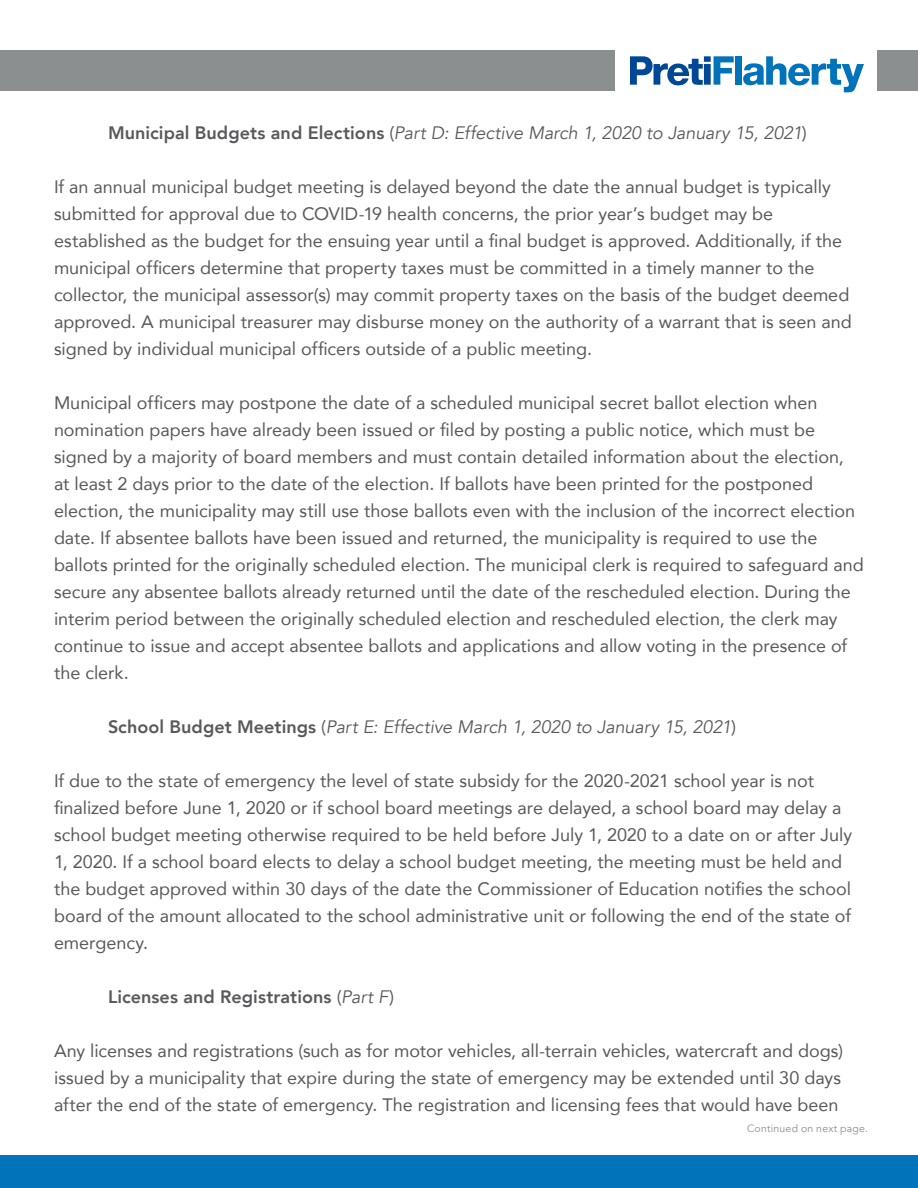
<style>
.page{position:relative;width:918px;height:1188px;background:#fff}
.page>*{position:absolute;margin:0;border:0;box-sizing:border-box;transform-origin:0 0}
.t1{font:18px/27px "Avenir";color:#58595b}
.t2{font:italic 18px "Avenir";letter-spacing:-.005em;color:#58595b}
.t3{font:800 18px "Avenir";letter-spacing:.005em;color:#58595b}
.t4{font:10.5px "Avenir";letter-spacing:.02em;color:#8c8f90}
.s1{font-weight:800;font-style:normal}
.s2{font-style:normal}
.s3{font-weight:400}
.s4{font-weight:400;font-style:italic}
</style>
<div class="page">
<div style="left:0;top:1156px;width:918px;height:32px;background:#0073bb"></div>
<div style="left:0;top:50px;width:614px;height:41px;background:#8c8f90"></div>
<div style="left:878px;top:50px;width:40px;height:41px;background:#8c8f90"></div>
<svg style="left:630px;top:56px;width:104px;height:30px"></svg>
<div style="left:735px;top:56px;width:6px;height:29px;background:#0073bb"></div>
<svg style="left:743px;top:56px;width:121px;height:36px"></svg>
<p class="t2" style="left:108px;top:122px;width:700px"><span class="s1">Municipal Budgets and Elections</span> <span class="s2">(</span>Part D: Effective March 1, 2020 to January 15, 2021<span class="s2">)</span></p>
<p class="t1" style="left:54px;top:172px;width:799px">If an annual municipal budget meeting is delayed beyond the date the annual budget is typically submitted for approval due to COVID-19 health concerns, the prior year’s budget may be established as the budget for the ensuing year until a final budget is approved. Additionally, if the municipal officers determine that property taxes must be committed in a timely manner to the collector, the municipal assessor(s) may commit property taxes on the basis of the budget deemed approved. A municipal treasurer may disburse money on the authority of a warrant that is seen and signed by individual municipal officers outside of a public meeting.</p>
<p class="t1" style="left:54px;top:388px;width:811px">Municipal officers may postpone the date of a scheduled municipal secret ballot election when nomination papers have already been issued or filed by posting a public notice, which must be signed by a majority of board members and must contain detailed information about the election,<br>at least 2 days prior to the date of the election. If ballots have been printed for the postponed election, the municipality may still use those ballots even with the inclusion of the incorrect election date. If absentee ballots have been issued and returned, the municipality is required to use the ballots printed for the originally scheduled election. The municipal clerk is required to safeguard and secure any absentee ballots already returned until the date of the rescheduled election. During the interim period between the originally scheduled election and rescheduled election, the clerk may continue to issue and accept absentee ballots and applications and allow voting in the presence of the clerk.</p>
<p class="t2" style="left:108px;top:716px;width:630px"><span class="s1">School Budget Meetings</span> <span class="s2">(</span>Part E: Effective March 1, 2020 to January 15, 2021<span class="s2">)</span></p>
<p class="t1" style="left:54px;top:766px;width:800px">If due to the state of emergency the level of state subsidy for the 2020-2021 school year is not finalized before June 1, 2020 or if school board meetings are delayed, a school board may delay a school budget meeting otherwise required to be held before July 1, 2020 to a date on or after July 1, 2020. If a school board elects to delay a school budget meeting, the meeting must be held and the budget approved within 30 days of the date the Commissioner of Education notifies the school board of the amount allocated to the school administrative unit or following the end of the state of emergency.</p>
<p class="t3" style="left:108px;top:982px;width:288px">Licenses and Registrations <span class="s3">(</span><span class="s4">Part F</span><span class="s3">)</span></p>
<p class="t1" style="left:54px;top:1036px;width:791px;text-align:justify">Any licenses and registrations (such as for motor vehicles, all-terrain vehicles, watercraft and dogs) issued by a municipality that expire during the state of emergency may be extended until 30 days after the end of the state of emergency. The registration and licensing fees that would have been</p>
<p class="t4" style="left:747px;top:1122px;width:123px">Continued on next page.</p>
</div>
